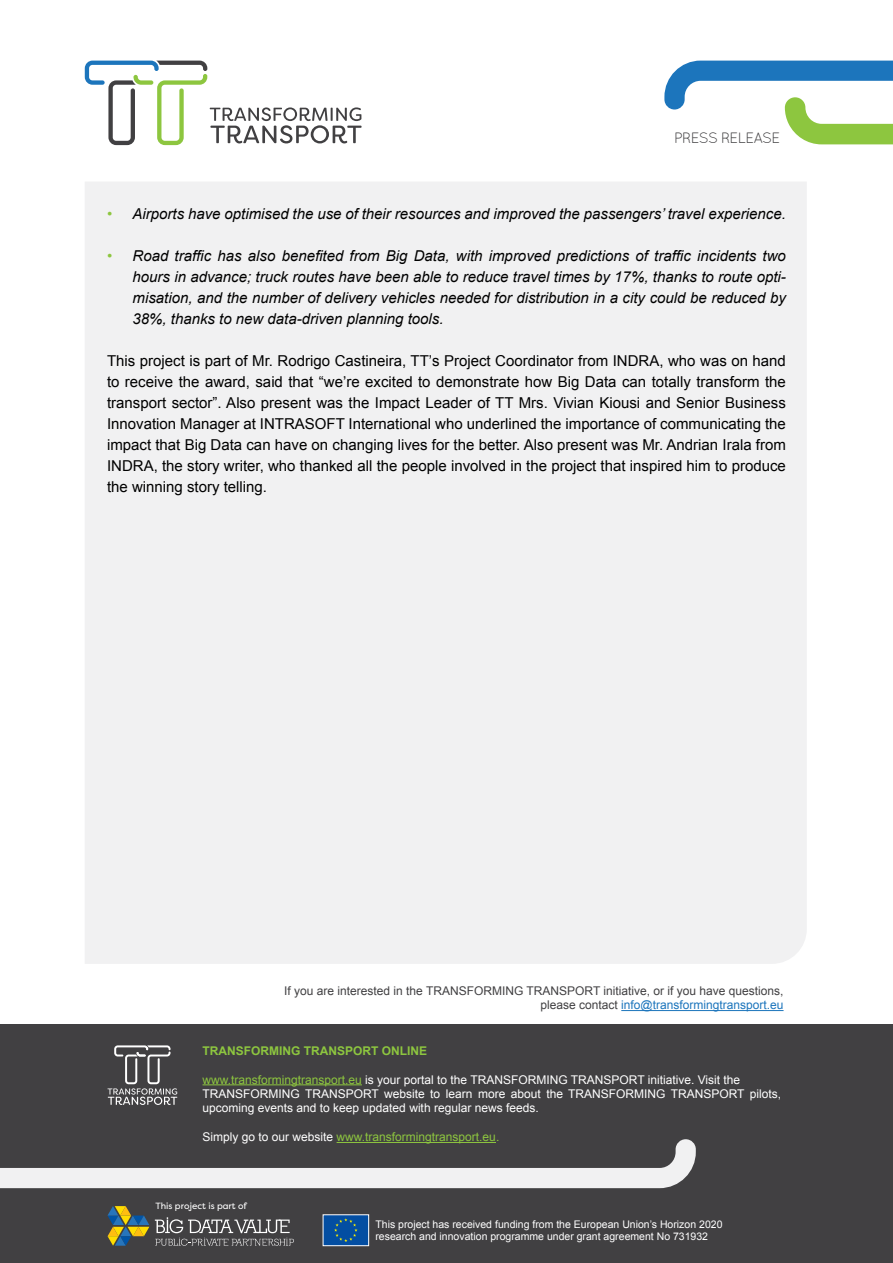
<style>
.page{position:relative;width:893px;height:1263px;background:#fff}
.page>*{position:absolute;margin:0;border:0;box-sizing:border-box;transform-origin:0 0}
.t1{font:15px/21px "Arial";color:#000;text-align:justify}
.t2{font:italic 15px/21px "Arial";color:#000;text-align:justify}
.t3{font:15px "Quicksand";letter-spacing:-.05em;color:#414042}
.t4{font:12px/14.4px "Arial";color:#fff}
.t5{font:12px/14.4px "Arial";color:#414042;text-align:right}
.t6{font:12px "Arial";color:#8dc63f}
.t7{font:700 12px "Arial";color:#8dc63f}
.t8{font:10.5px/12.6px "Arial";color:#fff}
.t9{font:9px "Filson W01";color:#fff}
.s1{color:#8dc63f}
.s2{color:#1c75bc}
.s3{color:#fff}
</style>
<div class="page">
<div style="left:0;top:1024px;width:893px;height:239px;background:#414042"></div>
<svg style="left:108px;top:1045px;width:69px;height:60px"></svg>
<div style="left:85px;top:182px;width:722px;height:782px;background:#f1f1f2"></div>
<svg style="left:664px;top:61px;width:229px;height:83px"></svg>
<svg style="left:85px;top:61px;width:277px;height:84px"></svg>
<svg style="left:0;top:1139px;width:696px;height:49px"></svg>
<hr style="left:202px;top:1084px;width:160px;height:1px;background:#8dc63f">
<hr style="left:337px;top:1142px;width:159px;height:1px;background:#8dc63f">
<hr style="left:621px;top:1010px;width:162px;height:1px;background:#1c75bc">
<svg style="left:155px;top:1217px;width:139px;height:29px"></svg>
<svg style="left:108px;top:1206px;width:41px;height:40px"></svg>
<div style="left:323px;top:1215px;width:46px;height:31px;background:#034ea2"></div>
<div style="left:323px;top:1214px;width:46px;height:32px;border:1px solid #fff"></div>
<svg style="left:334px;top:1218px;width:24px;height:24px"></svg>
<p class="t3" style="left:674px;top:129px;width:108px">PRESS RELEASE</p>
<p class="t2" style="left:107px;top:204px;width:680px"><span class="s1">•</span> Airports have optimised the use of their resources and improved the passengers’ travel experience.</p>
<p class="t2" style="left:133px;top:246px;width:655px;text-indent:-26px"><span class="s1">•</span> Road traffic has also benefited from Big Data, with improved predictions of traffic incidents two hours in advance; truck routes have been able to reduce travel times by 17%, thanks to route opti&shy;misation, and the number of delivery vehicles needed for distribution in a city could be reduced by 38%, thanks to new data-driven planning tools.</p>
<p class="t1" style="left:107px;top:351px;width:680px">This project is part of Mr. Rodrigo Castineira, TT’s Project Coordinator from INDRA, who was on hand to receive the award, said that “we’re excited to demonstrate how Big Data can totally transform the transport sector”. Also present was the Impact Leader of TT Mrs. Vivian Kiousi and Senior Business Innovation Manager at INTRASOFT International who underlined the importance of communicating the impact that Big Data can have on changing lives for the better. Also present was Mr. Andrian Irala from INDRA, the story writer, who thanked all the people involved in the project that inspired him to produce the winning story telling.</p>
<p class="t5" style="left:284px;top:983px;width:501px">If you are interested in the TRANSFORMING TRANSPORT initiative, or if you have questions, please contact <span class="s2">info@transformingtransport.eu</span></p>
<p class="t7" style="left:202px;top:1042px;width:226px">TRANSFORMING TRANSPORT ONLINE</p>
<p class="t4" style="left:202px;top:1072px;width:580px"><span class="s1">www.transformingtransport.eu</span> is your portal to the TRANSFORMING TRANSPORT initiative. Visit the<br>TRANSFORMING TRANSPORT website to learn more about the TRANSFORMING TRANSPORT pilots, upcoming events and to keep updated with regular news feeds.</p>
<p class="t6" style="left:202px;top:1129px;width:298px"><span class="s3">Simply go to our website</span> www.transformingtransport.eu.</p>
<p class="t9" style="left:155px;top:1201px;width:93px">This project is part of</p>
<p class="t8" style="left:375px;top:1218px;width:349px">This project has received funding from the European Union’s Horizon 2020 research and innovation programme under grant agreement No 731932</p>
</div>
